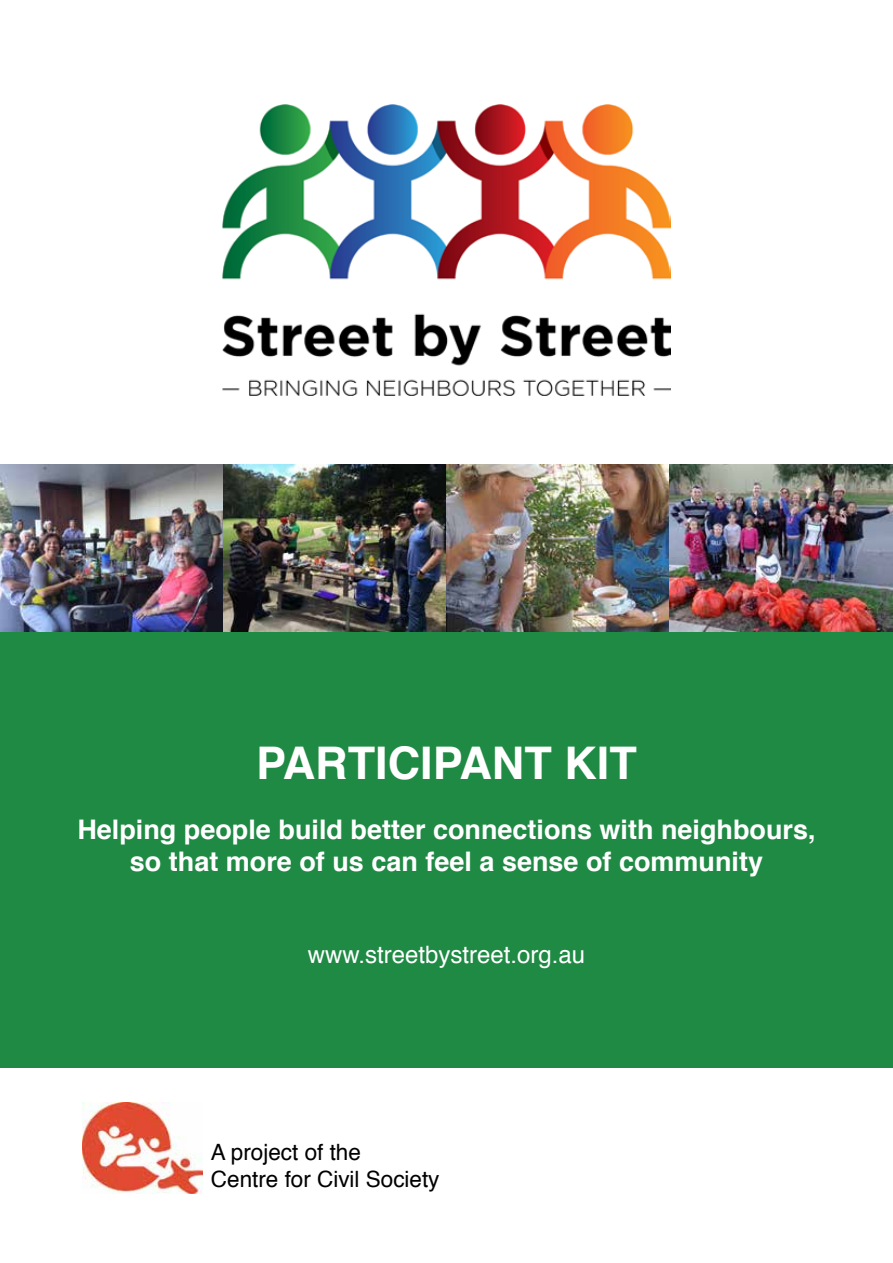
<style>
.page{position:relative;width:893px;height:1263px;background:#fff}
.page>*{position:absolute;margin:0;border:0;box-sizing:border-box;transform-origin:0 0}
.t1{font:700 45px "Helvetica";color:#fff}
.t2{font:700 27px/32.4px "Helvetica";color:#fff;text-align:center}
.t3{font:24px "Helvetica";color:#fff}
.t4{font:22.5px/27px "Helvetica";color:#000}
</style>
<div class="page">
<div style="left:0;top:629px;width:893px;height:439px;background:#1f8a44"></div>
<img style="left:82px;top:1102px;width:120px;height:92px">
<img style="left:223px;top:104px;width:447px;height:292px">
<img style="left:0;top:464px;width:893px;height:167px">
<h1 class="t1" style="left:256px;top:727px;width:382px">PARTICIPANT KIT</h1>
<p class="t2" style="left:77px;top:813px;width:740px">Helping people build better connections with neighbours, so that more of us can feel a sense of community</p>
<p class="t3" style="left:308px;top:935px;width:279px">www.streetbystreet.org.au</p>
<p class="t4" style="left:211px;top:1139px;width:230px">A project of the<br>Centre for Civil Society</p>
</div>
